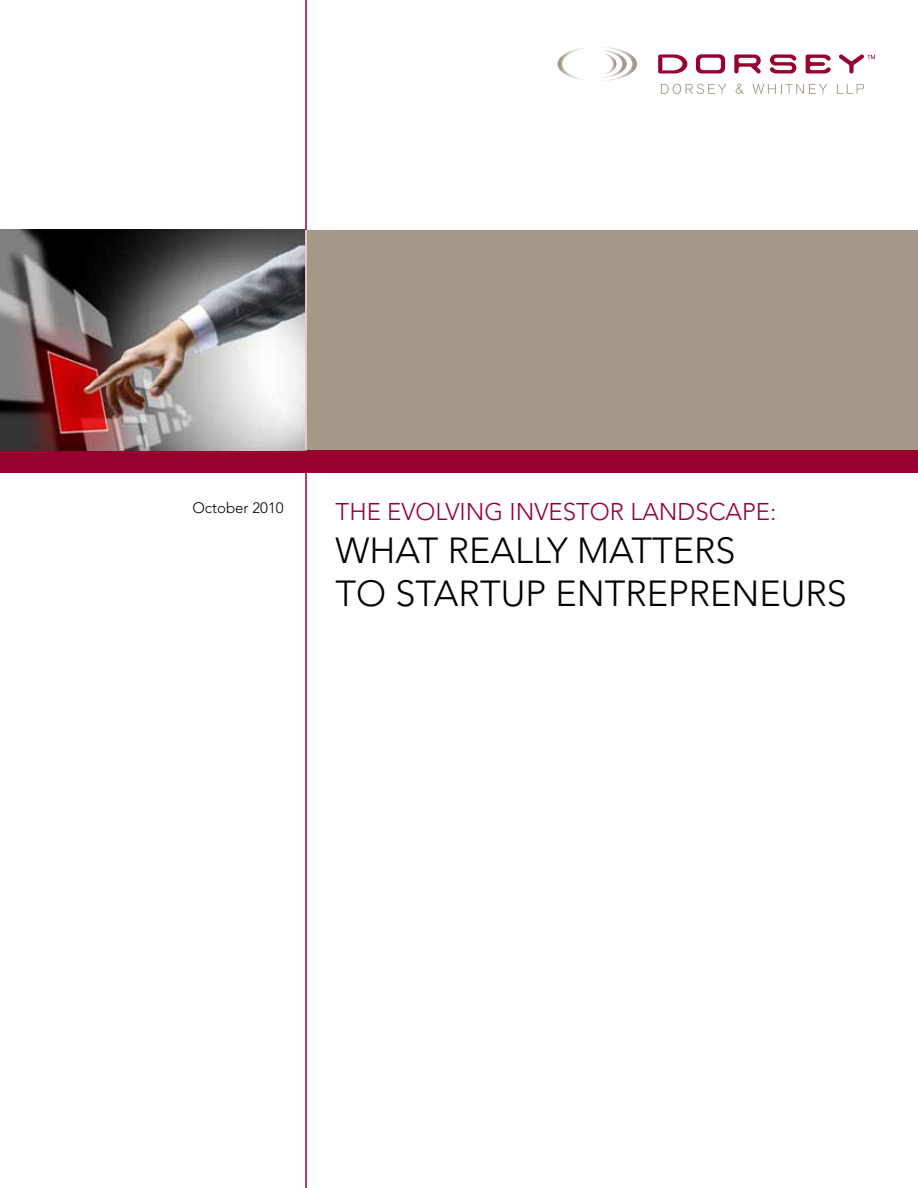
<style>
.page{position:relative;width:918px;height:1188px;background:#fff}
.page>*{position:absolute;margin:0;border:0;box-sizing:border-box;transform-origin:0 0}
.t1{font:300 36px/43.2px "Avenir LT Std";color:#000}
.t2{font:300 24px "Avenir LT Std";color:#98002e}
.t3{font:300 15px "Avenir LT Std";color:#000}
</style>
<div class="page">
<div style="left:306px;top:230px;width:612px;height:220px;background:#a29989"></div>
<div style="left:0;top:450px;width:918px;height:22px;background:#98002e"></div>
<img style="left:0;top:230px;width:305px;height:220px">
<svg style="left:661px;top:84px;width:65px;height:10px"></svg>
<svg style="left:736px;top:84px;width:8px;height:10px"></svg>
<svg style="left:752px;top:84px;width:75px;height:10px"></svg>
<svg style="left:837px;top:84px;width:27px;height:10px"></svg>
<svg style="left:603px;top:47px;width:34px;height:34px"></svg>
<svg style="left:558px;top:48px;width:25px;height:32px"></svg>
<svg style="left:658px;top:54px;width:29px;height:19px"></svg>
<svg style="left:696px;top:54px;width:29px;height:19px"></svg>
<svg style="left:734px;top:54px;width:27px;height:20px"></svg>
<svg style="left:770px;top:54px;width:26px;height:19px"></svg>
<svg style="left:806px;top:55px;width:25px;height:18px"></svg>
<svg style="left:839px;top:54px;width:36px;height:19px"></svg>
<hr style="left:305px;top:0;width:2px;height:1188px;background:#98002e">
<hr style="left:305px;top:230px;width:2px;height:220px;background:#fff">
<p class="t3" style="left:192px;top:499px;width:93px">October 2010</p>
<p class="t2" style="left:336px;top:497px;width:442px">THE EVOLVING INVESTOR LANDSCAPE:</p>
<p class="t1" style="left:336px;top:529px;width:513px">WHAT REALLY MATTERS<br>TO STARTUP ENTREPRENEURS</p>
</div>
